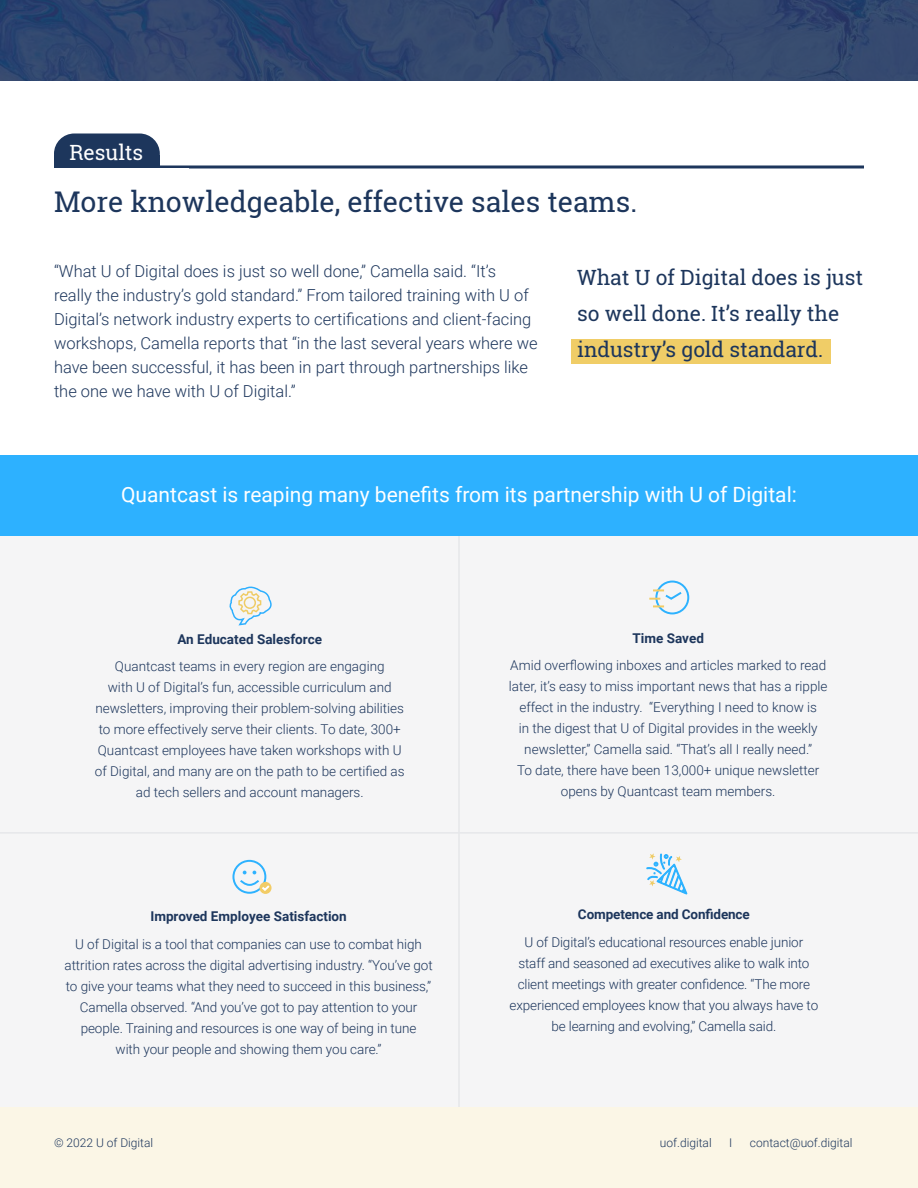
<style>
.page{position:relative;width:918px;height:1188px;background:#fff}
.page>*{position:absolute;margin:0;border:0;box-sizing:border-box;transform-origin:0 0}
.t1{font:28.5px "Roboto Slab";color:#1d365c}
.t2{font:21px/36px "Roboto Slab";color:#1d365c}
.t3{font:21px "Roboto";color:#fff}
.t4{font:21px "Roboto Slab";color:#fff}
.t5{font:300 16.5px/24px "Roboto";color:#1d365c}
.t6{font:300 13.5px/21px "Roboto";letter-spacing:-.005em;color:#1d365c;text-align:center}
.t7{font:700 13.5px "Roboto";color:#1d365c}
.t8{font:300 12px "Roboto";color:#1d365c}
</style>
<div class="page">
<div style="left:0;top:1107px;width:918px;height:81px;background:#fbf6e6"></div>
<div style="left:0;top:499px;width:918px;height:608px;background:#f5f5f6"></div>
<div style="left:54px;top:133px;width:106px;height:41px;background:#1d365c;border-radius:20px"></div>
<div style="left:54px;top:155px;width:106px;height:14px;background:#1d365c"></div>
<hr style="left:54px;top:165px;width:810px;height:3px;background:#1d365c">
<div style="left:41px;top:169px;width:148px;height:22px;background:#fff"></div>
<svg style="left:0;top:0;width:918px;height:81px;background:#31466e"></svg>
<hr style="left:0;top:832px;width:918px;height:2px;background:#e6e7ea">
<hr style="left:458px;top:526px;width:2px;height:581px;background:#e6e7ea">
<svg style="left:649px;top:580px;width:41px;height:35px"></svg>
<svg style="left:229px;top:586px;width:43px;height:40px"></svg>
<svg style="left:646px;top:853px;width:41px;height:41px"></svg>
<div style="left:232px;top:860px;width:34px;height:34px;border:2px solid #2db2ff;border-radius:50%"></div>
<svg style="left:239px;top:871px;width:33px;height:22px"></svg>
<div style="left:571px;top:339px;width:259px;height:24px;background:#f0cd67"></div>
<div style="left:0;top:455px;width:918px;height:81px;background:#2db1ff"></div>
<h2 class="t4" style="left:69px;top:143px;width:75px">Results</h2>
<h1 class="t1" style="left:54px;top:190px;width:585px">More knowledgeable, effective sales teams.</h1>
<p class="t5" style="left:54px;top:261px;width:485px">“What U of Digital does is just so well done,” Camella said. “It’s really the industry’s gold standard.” From tailored training with U of Digital’s network industry experts to certi昀椀cations and client-facing workshops, Camella reports that “in the last several years where we have been successful, it has been in part through partnerships like the one we have with U of Digital.”</p>
<h2 class="t2" style="left:577px;top:262px;width:287px">What U of Digital does is just so well done. It’s really the industry’s gold standard.</h2>
<h2 class="t3" style="left:121px;top:480px;width:677px">Quantcast is reaping many bene昀椀ts from its partnership with U of Digital:</h2>
<p class="t7" style="left:177px;top:633px;width:146px">An Educated Salesforce</p>
<p class="t6" style="left:95px;top:657px;width:311px">Quantcast teams in every region are engaging<br>with U of Digital’s fun, accessible curriculum and newsletters, improving their problem-solving abilities to more effectively serve their clients. To date, 300+ Quantcast employees have taken workshops with U of Digital, and many are on the path to be certi昀椀ed as ad tech sellers and account managers.</p>
<p class="t7" style="left:150px;top:911px;width:198px">Improved Employee Satisfaction</p>
<p class="t6" style="left:64px;top:935px;width:370px">U of Digital is a tool that companies can use to combat high attrition rates across the digital advertising industry. “You’ve got to give your teams what they need to succeed in this business,” Camella observed. “And you’ve got to pay attention to your people. Training and resources is one way of being in tune<br>with your people and showing them you care.”</p>
<p class="t8" style="left:54px;top:1138px;width:101px">© 2022 U of Digital</p>
<p class="t7" style="left:633px;top:632px;width:73px">Time Saved</p>
<p class="t6" style="left:509px;top:655px;width:320px">Amid over昀氀owing inboxes and articles marked to read later, it’s easy to miss important news that has a ripple effect in the industry. “Everything I need to know is<br>in the digest that U of Digital provides in the weekly newsletter,” Camella said. “That’s all I really need.”<br>To date, there have been 13,000+ unique newsletter opens by Quantcast team members.</p>
<p class="t7" style="left:578px;top:905px;width:173px">Competence and Con昀椀dence</p>
<p class="t6" style="left:510px;top:933px;width:310px">U of Digital’s educational resources enable junior staff and seasoned ad executives alike to walk into client meetings with greater con昀椀dence. “The more experienced employees know that you always have to be learning and evolving,” Camella said.</p>
<p class="t8" style="left:660px;top:1138px;width:53px">uof.digital</p>
<p class="t8" style="left:729px;top:1138px;width:5px">I</p>
<p class="t8" style="left:750px;top:1138px;width:104px">contact@uof.digital</p>
</div>
